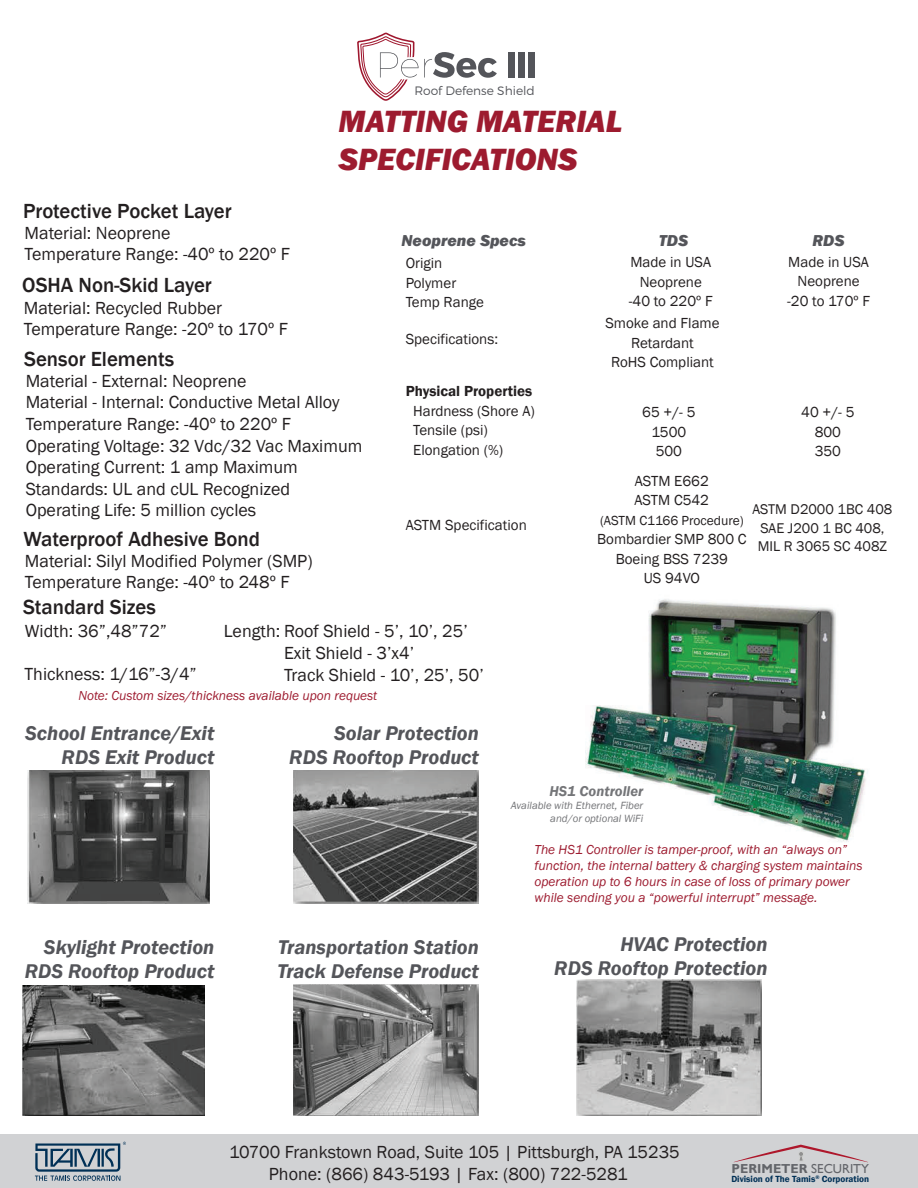
<style>
.page{position:relative;width:918px;height:1188px;background:#fff}
.page>*{position:absolute;margin:0;border:0;box-sizing:border-box;transform-origin:0 0}
.t1{font:italic 800 31.65px/38px "Franklin Gothic";color:#9d1b2f}
.t2{font:500 21px "Franklin Gothic";color:#231f20}
.t3{font:italic 600 20.4px/24.5px "Franklin Gothic";color:#54555a;text-align:right}
.t4{font:18px/21.6px "Franklin Gothic";color:#231f20}
.t5{font:italic 800 16.2px "Franklin Gothic";color:#54555a}
.t6{font:15px/19.5px "Franklin Gothic";color:#231f20;text-align:center}
.t7{font:600 15px "Franklin Gothic";color:#231f20}
.t8{font:italic 600 14.7px "Franklin Gothic";color:#747578}
.t9{font:14.55px/18.9px "Franklin Gothic";color:#231f20;text-align:center}
.t10{font:13.5px "Franklin Gothic";color:#231f20}
.t11{font:italic 13.35px/16px "Franklin Gothic";color:#9d1b2f}
.t12{font:700 13.05px "Gill Sans";color:#63656a}
.t13{font:300 12.15px "Montserrat";color:#54555a}
.t14{font:italic 10.8px/12.9px "Franklin Gothic";color:#747578;text-align:right}
.t15{font:600 9.15px "Franklin Gothic";color:#003056}
.s1{font-weight:400}
</style>
<div class="page">
<div style="left:0;top:1135px;width:918px;height:53px;background:#d1d2d4"></div>
<img style="left:585px;top:599px;width:283px;height:243px">
<svg style="left:35px;top:1142px;width:91px;height:39px"></svg>
<svg style="left:734px;top:1145px;width:134px;height:17px"></svg>
<svg style="left:357px;top:32px;width:140px;height:69px"></svg>
<div style="left:508px;top:52px;width:7px;height:26px;background:#54555a"></div>
<div style="left:518px;top:52px;width:7px;height:26px;background:#54555a"></div>
<div style="left:528px;top:52px;width:7px;height:26px;background:#54555a"></div>
<img style="left:27px;top:770px;width:183px;height:133px">
<img style="left:22px;top:985px;width:182px;height:130px">
<img style="left:294px;top:770px;width:185px;height:133px">
<img style="left:294px;top:984px;width:185px;height:132px">
<img style="left:576px;top:979px;width:185px;height:136px">
<p class="t13" style="left:414px;top:83px;width:122px">Roof Defense Shield</p>
<h1 class="t1" style="left:339px;top:103px;width:285px">MATTING MATERIAL<br>SPECIFICATIONS</h1>
<p class="t2" style="left:23px;top:198px;width:210px">Protective Pocket Layer</p>
<p class="t4" style="left:25px;top:222px;width:267px">Material: Neoprene<br>Temperature Range: -40º to 220º F</p>
<p class="t2" style="left:22px;top:272px;width:191px">OSHA Non-Skid Layer</p>
<p class="t4" style="left:24px;top:297px;width:266px">Material: Recycled Rubber<br>Temperature Range: -20º to 170º F</p>
<p class="t2" style="left:24px;top:346px;width:152px">Sensor Elements</p>
<p class="t4" style="left:26px;top:370px;width:338px">Material - External: Neoprene<br>Material - Internal: Conductive Metal Alloy Temperature Range: -40º to 220º F Operating Voltage: 32 Vdc/32 Vac Maximum Operating Current: 1 amp Maximum Standards: UL and cUL Recognized Operating Life: 5 million cycles</p>
<p class="t2" style="left:23px;top:526px;width:238px">Waterproof Adhesive Bond</p>
<p class="t4" style="left:25px;top:550px;width:289px">Material: Silyl Modified Polymer (SMP)<br>Temperature Range: -40º to 248º F</p>
<p class="t5" style="left:402px;top:230px;width:126px">Neoprene Specs</p>
<p class="t5" style="left:659px;top:230px;width:31px">TDS</p>
<p class="t5" style="left:813px;top:230px;width:33px">RDS</p>
<p class="t6" style="left:406px;top:254px;width:80px;text-align:left">Origin<br>Polymer<br>Temp Range</p>
<p class="t6" style="left:406px;top:330px;width:94px">Specifications:</p>
<p class="t6" style="left:787px;top:252px;width:84px">Made in USA<br>Neoprene -20 to 170º F</p>
<p class="t6" style="left:629px;top:253px;width:85px">Made in USA<br>Neoprene -40 to 220º F</p>
<p class="t6" style="left:605px;top:314px;width:116px">Smoke and Flame<br>Retardant<br>RoHS Compliant</p>
<p class="t7" style="left:406px;top:382px;width:128px">Physical Properties</p>
<p class="t6" style="left:413px;top:402px;width:123px;text-align:left">Hardness (Shore A)<br>Tensile (psi)<br>Elongation (%)</p>
<p class="t6" style="left:642px;top:403px;width:55px">65 +/- 5<br>1500<br>500</p>
<p class="t6" style="left:801px;top:403px;width:55px">40 +/- 5<br>800<br>350</p>
<p class="t6" style="left:406px;top:515px;width:123px">ASTM Specification</p>
<p class="t6" style="left:635px;top:471px;width:76px;text-align:left">ASTM E662<br>ASTM C542</p>
<p class="t10" style="left:600px;top:512px;width:145px">(ASTM C1166 Procedure)</p>
<p class="t6" style="left:597px;top:530px;width:151px">Bombardier SMP 800 C<br>Boeing BSS 7239<br>US 94VO</p>
<p class="t9" style="left:752px;top:500px;width:141px">ASTM D2000 1BC 408<br>SAE J200 1 BC 408,<br>MIL R 3065 SC 408Z</p>
<p class="t2" style="left:23px;top:594px;width:134px">Standard Sizes</p>
<p class="t4" style="left:25px;top:621px;width:144px">Width: 36”,48”72”</p>
<p class="t4" style="left:224px;top:621px;width:246px;text-align:center">Length: Roof Shield - 5’, 10’, 25’<br>Exit Shield - 3’x4’</p>
<p class="t4" style="left:25px;top:664px;width:174px">Thickness: 1/16”-3/4”</p>
<p class="t4" style="left:284px;top:664px;width:201px">Track Shield - 10’, 25’, 50’</p>
<p class="t11" style="left:79px;top:687px;width:300px">Note: Custom sizes/thickness available upon request</p>
<p class="t3" style="left:25px;top:721px;width:191px">School Entrance/Exit<br>RDS Exit Product</p>
<p class="t3" style="left:289px;top:721px;width:191px">Solar Protection<br>RDS Rooftop Product</p>
<p class="t8" style="left:549px;top:782px;width:95px">HS1 Controller</p>
<p class="t14" style="left:511px;top:799px;width:134px">Available with Ethernet, Fiber and/or optional WiFi</p>
<p class="t11" style="left:535px;top:841px;width:330px">The HS1 Controller is tamper-proof, with an “always on” function, the internal battery &amp; charging system maintains operation up to 6 hours in case of loss of primary power while sending you a “powerful interrupt” message.</p>
<p class="t3" style="left:25px;top:935px;width:191px">Skylight Protection<br>RDS Rooftop Product</p>
<p class="t3" style="left:277px;top:935px;width:203px;text-align:left">Transportation Station<br>Track Defense Product</p>
<p class="t3" style="left:554px;top:932px;width:215px">HVAC Protection<br>RDS Rooftop Protection</p>
<p class="t4" style="left:269px;top:1141px;width:412px;line-height:22.5px;text-indent:-40px">10700 Frankstown Road, Suite 105 | Pittsburgh, PA 15235<br>Phone: (866) 843-5193 | Fax: (800) 722-5281</p>
<p class="t12" style="left:732px;top:1161px;width:139px">PERIMETER <span class="s1">SECURITY</span></p>
<p class="t15" style="left:731px;top:1173px;width:139px">Division of The Tamis<sup>®</sup> Corporation</p>
</div>
